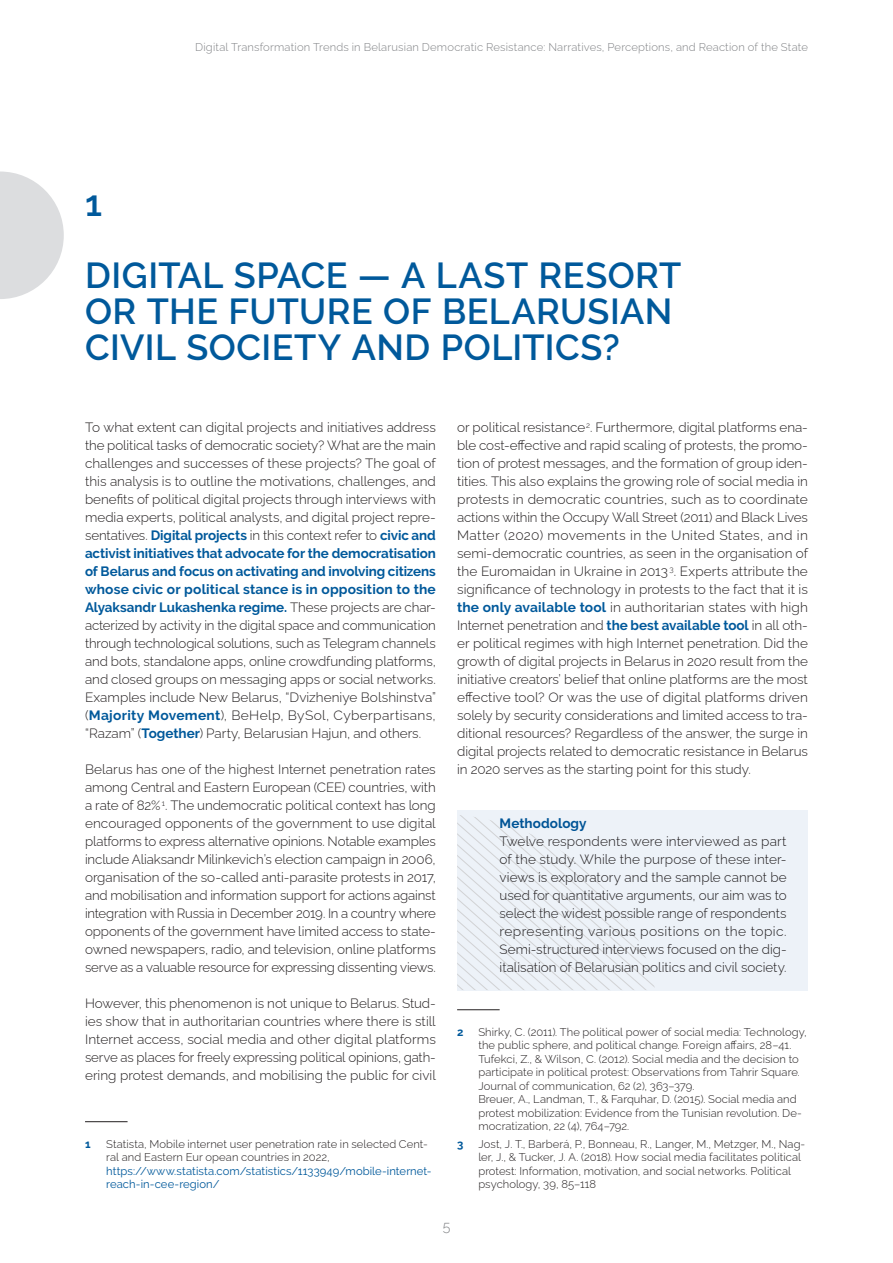
<style>
.page{position:relative;width:893px;height:1263px;background:#fff}
.page>*{position:absolute;margin:0;border:0;box-sizing:border-box;transform-origin:0 0}
.H4__24__Kapitel_-_Themenfarbe_Pantone__l{font:600 36px/36px "Raleway";letter-spacing:.015em;color:#00599b}
.t1{font:300 14.1px "Raleway";color:#808285}
.FT_Blocksatz{font:300 13.5px/18px "Raleway";color:#231f20;text-align:justify}
.FT_Blocksatz-2{font:700 13.5px "Raleway";letter-spacing:.005em;color:#00599b}
.посилання_1_copy{font:300 11.25px/13.5px "Raleway";letter-spacing:.005em;color:#231f20}
.t2{font:300 11.25px "Raleway";letter-spacing:.015em;color:#808285}
.посилання_1_copy-2{font:700 11.25px "Raleway";color:#00599b}
.s1{font-weight:700;color:#00599b}
.s2{font-weight:400;color:#00599b}
</style>
<div class="page">
<hr style="left:85px;top:1121px;width:43px;height:1px;background:#231f20">
<hr style="left:457px;top:1009px;width:43px;height:1px;background:#231f20">
<svg style="left:0;top:171px;width:64px;height:128px"></svg>
<div style="left:457px;top:810px;width:351px;height:180px;background:#edf2f8"></div>
<svg style="left:457px;top:815px;width:198px;height:175px"></svg>
<p class="H4__24__Kapitel_-_Themenfarbe_Pantone__l" style="left:85px;top:185px;width:18px">1</p>
<p class="t2" style="left:195px;top:38px;width:614px">Digital Transformation Trends in Belarusian Democratic Resistance: Narratives, Perceptions, and Reaction of the State</p>
<p class="H4__24__Kapitel_-_Themenfarbe_Pantone__l" style="left:85px;top:257px;width:598px">DIGITAL SPACE — A LAST RESORT<br>OR THE FUTURE OF BELARUSIAN<br>CIVIL SOCIETY AND POLITICS?</p>
<p class="FT_Blocksatz" style="left:85px;top:417px;width:352px">To what extent can digital projects and initiatives address the political tasks of democratic society? What are the main challenges and successes of these projects? The goal of this analysis is to outline the motivations, challenges, and benefits of political digital projects through interviews with media experts, political analysts, and digital project repre&shy;sentatives. <span class="s1">Digital projects</span> in this context refer to <span class="s1">civic and activist initiatives that advocate for the democratisation of Belarus and focus on activating and involving citizens whose civic or political stance is in opposition to the Alyaksandr Lukashenka regime.</span> These projects are char&shy;acterized by activity in the digital space and communication through technological solutions, such as Telegram channels and bots, standalone apps, online crowdfunding platforms, and closed groups on messaging apps or social networks.<br>Examples include New Belarus, “Dvizheniye Bolshinstva” (<span class="s1">Majority Movement</span>), BeHelp, BySol, Cyberpartisans, “Razam” (<span class="s1">Together</span>) Party, Belarusian Hajun, and others.</p>
<p class="FT_Blocksatz" style="left:85px;top:759px;width:352px">Belarus has one of the highest Internet penetration rates among Central and Eastern European (CEE) countries, with a rate of 82% <sup>1</sup>. The undemocratic political context has long encouraged opponents of the government to use digital platforms to express alternative opinions. Notable examples include Aliaksandr Milinkevich’s election campaign in 2006, organisation of the so-called anti-parasite protests in 2017, and mobilisation and information support for actions against integration with Russia in December 2019. In a country where opponents of the government have limited access to state&shy;owned newspapers, radio, and television, online platforms serve as a valuable resource for expressing dissenting views.</p>
<p class="FT_Blocksatz" style="left:85px;top:993px;width:352px">However, this phenomenon is not unique to Belarus. Stud&shy;ies show that in authoritarian countries where there is still Internet access, social media and other digital platforms serve as places for freely expressing political opinions, gath&shy;ering protest demands, and mobilising the public for civil</p>
<p class="посилання_1_copy-2" style="left:85px;top:1137px;width:7px">1</p>
<p class="посилання_1_copy" style="left:106px;top:1136px;width:327px">Statista, Mobile internet user penetration rate in selected Cent&shy;ral and Eastern Eur opean countries in 2022, <span class="s2">https://www.statista.com/statistics/1133949/mobile-internet&shy;reach-in-cee-region/</span></p>
<p class="FT_Blocksatz" style="left:457px;top:417px;width:352px">or political resistance <sup>2</sup>. Furthermore, digital platforms ena&shy;ble cost-effective and rapid scaling of protests, the promo&shy;tion of protest messages, and the formation of group iden&shy;tities. This also explains the growing role of social media in protests in democratic countries, such as to coordinate actions within the Occupy Wall Street (2011) and Black Lives Matter (2020) movements in the United States, and in semi-democratic countries, as seen in the organisation of the Euromaidan in Ukraine in 2013 <sup>3</sup>. Experts attribute the significance of technology in protests to the fact that it is <span class="s1">the only available tool</span> in authoritarian states with high Internet penetration and <span class="s1">the best available tool</span> in all oth&shy;er political regimes with high Internet penetration. Did the growth of digital projects in Belarus in 2020 result from the initiative creators’ belief that online platforms are the most effective tool? Or was the use of digital platforms driven solely by security considerations and limited access to tra&shy;ditional resources? Regardless of the answer, the surge in digital projects related to democratic resistance in Belarus in 2020 serves as the starting point for this study.</p>
<p class="FT_Blocksatz-2" style="left:500px;top:816px;width:89px">Methodology</p>
<p class="FT_Blocksatz" style="left:500px;top:831px;width:289px">Twelve respondents were interviewed as part of the study. While the purpose of these inter&shy;views is exploratory and the sample cannot be used for quantitative arguments, our aim was to select the widest possible range of respondents representing various positions on the topic.<br>Semi-structured interviews focused on the dig&shy;italisation of Belarusian politics and civil society.</p>
<p class="посилання_1_copy-2" style="left:457px;top:1025px;width:8px">2</p>
<p class="посилання_1_copy" style="left:478px;top:1024px;width:330px">Shirky, C. (2011). The political power of social media: Technology, the public sphere, and political change. Foreign affairs, 28–41.</p>
<p class="посилання_1_copy" style="left:478px;top:1051px;width:323px;text-align:justify">Tufekci, Z., &amp; Wilson, C. (2012). Social media and the decision to participate in political protest: Observations from Tahrir Square.<br>Journal of communication, 62 (2), 363–379.</p>
<p class="посилання_1_copy" style="left:478px;top:1091px;width:325px">Breuer, A., Landman, T., &amp; Farquhar, D. (2015). Social media and protest mobilization: Evidence from the Tunisian revolution. De&shy;mocratization, 22 (4), 764–792.</p>
<p class="посилання_1_copy-2" style="left:457px;top:1137px;width:8px">3</p>
<p class="посилання_1_copy" style="left:478px;top:1136px;width:328px">Jost, J. T., Barberá, P., Bonneau, R., Langer, M., Metzger, M., Nag&shy;ler, J., &amp; Tucker, J. A. (2018). How social media facilitates political protest: Information, motivation, and social networks. Political psychology, 39, 85–118</p>
<p class="t1" style="left:443px;top:1215px;width:9px">5</p>
</div>
